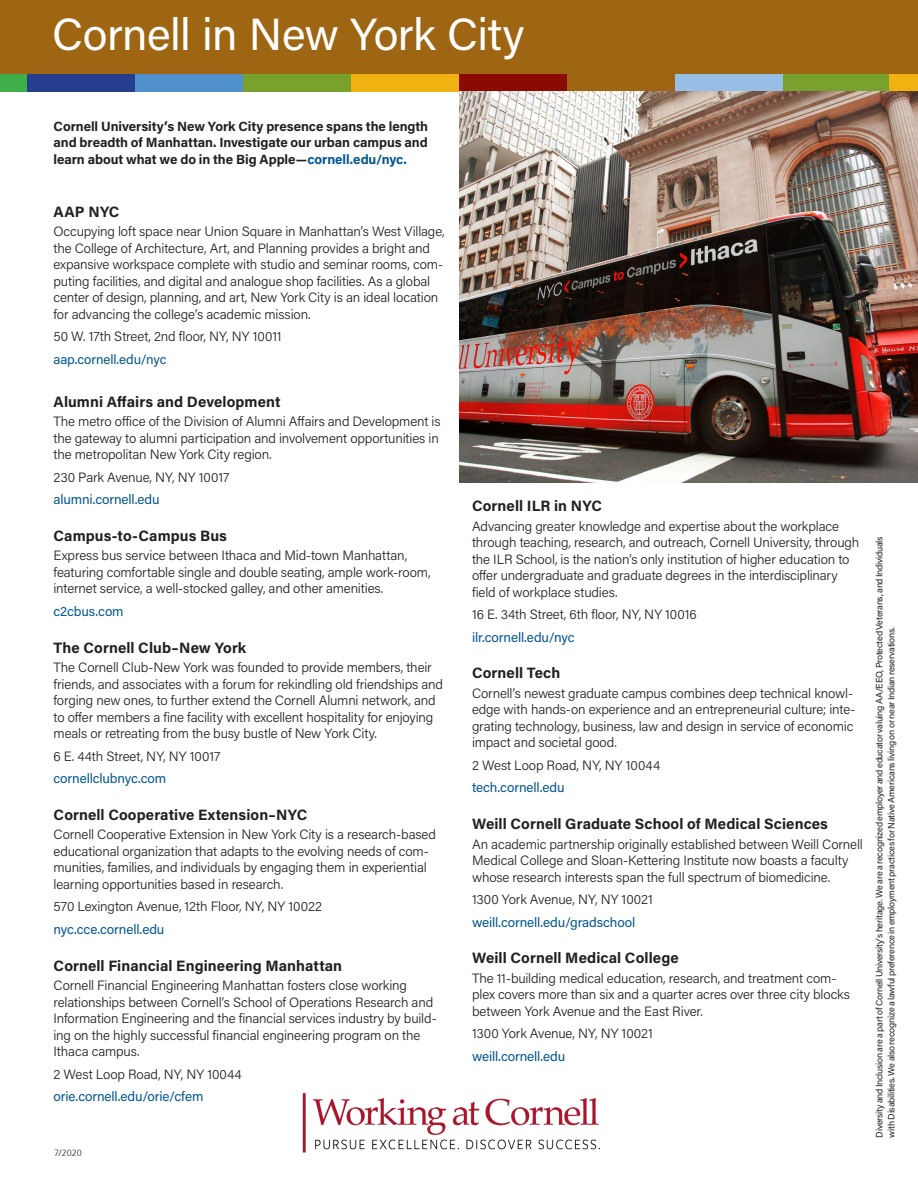
<style>
.page{position:relative;width:918px;height:1188px;background:#fff}
.page>*{position:absolute;margin:0;border:0;box-sizing:border-box;transform-origin:0 0}
._1-head{font:45px "Acumin Pro";letter-spacing:-.01em;color:#fff}
._3-head{font:700 15px "Acumin Pro";letter-spacing:.005em;color:#231f20}
.Normal_P_M{font:300 13.5px/16.5px "Acumin Pro";letter-spacing:-.01em;color:#231f20}
.Normal_P_M-2{font:13.5px "Acumin Pro";letter-spacing:-.01em;color:#005594}
.Normal_P_M-3{font:700 13.35px/16.5px "Acumin Pro";letter-spacing:-.005em;color:#231f20;text-align:justify}
.Normal_P_M-4{font:13.35px "Acumin Pro";letter-spacing:-.01em;color:#005594}
.Normal_P_M-5{font:9.15px/12px "Acumin Pro";letter-spacing:-.03em;color:#231f20}
._2-head{font:300 9px "Frutiger 45";color:#231f20}
.s1{color:#005594}
</style>
<div class="page">
<div style="left:27px;top:73px;width:108px;height:19px;background:#253f8e"></div>
<div style="left:135px;top:73px;width:108px;height:19px;background:#5090cc"></div>
<div style="left:243px;top:73px;width:108px;height:19px;background:#78a22d"></div>
<div style="left:351px;top:73px;width:108px;height:19px;background:#efb211"></div>
<div style="left:459px;top:73px;width:108px;height:19px;background:#8b0a02"></div>
<div style="left:567px;top:73px;width:108px;height:19px;background:#9e6512"></div>
<div style="left:675px;top:73px;width:108px;height:19px;background:#97bfe6"></div>
<div style="left:783px;top:73px;width:108px;height:19px;background:#78a22d"></div>
<div style="left:890px;top:73px;width:28px;height:19px;background:#efb211"></div>
<div style="left:0;top:73px;width:27px;height:19px;background:#40ae49"></div>
<img style="left:302px;top:1093px;width:298px;height:60px">
<div style="left:0;top:0;width:918px;height:74px;background:#9e6512"></div>
<img style="left:459px;top:92px;width:459px;height:390px">
<p class="_1-head" style="left:52px;top:3px;width:474px">Cornell in New York City</p>
<p class="Normal_P_M-3" style="left:54px;top:117px;width:376px">Cornell University’s New York City presence spans the length and breadth of Manhattan. Investigate our urban campus and learn about what we do in the Big Apple—<span class="s1">cornell.edu/nyc.</span></p>
<p class="_3-head" style="left:54px;top:201px;width:68px">AAP NYC</p>
<p class="Normal_P_M" style="left:54px;top:223px;width:393px">Occupying loft space near Union Square in Manhattan’s West Village, the College of Architecture, Art, and Planning provides a bright and expansive workspace complete with studio and seminar rooms, com&shy;puting facilities, and digital and analogue shop facilities. As a global center of design, planning, and art, New York City is an ideal location for advancing the college’s academic mission.</p>
<p class="Normal_P_M" style="left:54px;top:328px;width:230px">50 W. 17th Street, 2nd floor, NY, NY 10011</p>
<p class="Normal_P_M-4" style="left:54px;top:350px;width:114px">aap.cornell.edu/nyc</p>
<p class="_3-head" style="left:54px;top:391px;width:228px">Alumni Affairs and Development</p>
<p class="Normal_P_M" style="left:54px;top:413px;width:389px">The metro office of the Division of Alumni Affairs and Development is the gateway to alumni participation and involvement opportunities in the metropolitan New York City region.</p>
<p class="Normal_P_M" style="left:54px;top:468px;width:177px">230 Park Avenue, NY, NY 10017</p>
<p class="Normal_P_M-2" style="left:54px;top:490px;width:108px">alumni.cornell.edu</p>
<p class="_3-head" style="left:54px;top:525px;width:175px">Campus-to-Campus Bus</p>
<p class="Normal_P_M" style="left:54px;top:547px;width:379px">Express bus service between Ithaca and Mid-town Manhattan, featuring comfortable single and double seating, ample work-room, internet service, a well-stocked galley, and other amenities.</p>
<p class="Normal_P_M-2" style="left:54px;top:602px;width:72px">c2cbus.com</p>
<p class="_3-head" style="left:54px;top:637px;width:194px">The Cornell Club–New York</p>
<p class="Normal_P_M" style="left:54px;top:659px;width:391px">The Cornell Club-New York was founded to provide members, their friends, and associates with a forum for rekindling old friendships and forging new ones, to further extend the Cornell Alumni network, and to offer members a fine facility with excellent hospitality for enjoying meals or retreating from the busy bustle of New York City.</p>
<p class="Normal_P_M" style="left:54px;top:747px;width:168px">6 E. 44th Street, NY, NY 10017</p>
<p class="Normal_P_M-2" style="left:54px;top:769px;width:114px">cornellclubnyc.com</p>
<p class="_3-head" style="left:54px;top:804px;width:255px">Cornell Cooperative Extension–NYC</p>
<p class="Normal_P_M" style="left:54px;top:826px;width:384px">Cornell Cooperative Extension in New York City is a research-based educational organization that adapts to the evolving needs of com&shy;munities, families, and individuals by engaging them in experiential learning opportunities based in research.</p>
<p class="Normal_P_M" style="left:54px;top:898px;width:270px">570 Lexington Avenue, 12th Floor, NY, NY 10022</p>
<p class="Normal_P_M-2" style="left:54px;top:920px;width:112px">nyc.cce.cornell.edu</p>
<p class="_3-head" style="left:54px;top:955px;width:290px">Cornell Financial Engineering Manhattan</p>
<p class="Normal_P_M" style="left:54px;top:977px;width:385px">Cornell Financial Engineering Manhattan fosters close working relationships between Cornell’s School of Operations Research and Information Engineering and the financial services industry by build&shy;ing on the highly successful financial engineering program on the Ithaca campus.</p>
<p class="Normal_P_M" style="left:54px;top:1065px;width:190px">2 West Loop Road, NY, NY 10044</p>
<p class="Normal_P_M-2" style="left:54px;top:1087px;width:151px">orie.cornell.edu/orie/cfem</p>
<p class="_2-head" style="left:54px;top:1148px;width:29px">7/2020</p>
<p class="_3-head" style="left:472px;top:495px;width:132px">Cornell ILR in NYC</p>
<p class="Normal_P_M" style="left:472px;top:517px;width:389px">Advancing greater knowledge and expertise about the workplace through teaching, research, and outreach, Cornell University, through the ILR School, is the nation’s only institution of higher education to offer undergraduate and graduate degrees in the interdisciplinary field of workplace studies.</p>
<p class="Normal_P_M" style="left:472px;top:606px;width:226px">16 E. 34th Street, 6th floor, NY, NY 10016</p>
<p class="Normal_P_M-2" style="left:472px;top:627px;width:104px">ilr.cornell.edu/nyc</p>
<p class="_3-head" style="left:472px;top:663px;width:90px">Cornell Tech</p>
<p class="Normal_P_M" style="left:472px;top:684px;width:385px">Cornell’s newest graduate campus combines deep technical knowl&shy;edge with hands-on experience and an entrepreneurial culture; inte&shy;grating technology, business, law and design in service of economic impact and societal good.</p>
<p class="Normal_P_M" style="left:472px;top:756px;width:190px">2 West Loop Road, NY, NY 10044</p>
<p class="Normal_P_M-2" style="left:472px;top:778px;width:94px">tech.cornell.edu</p>
<p class="_3-head" style="left:472px;top:813px;width:358px">Weill Cornell Graduate School of Medical Sciences</p>
<p class="Normal_P_M" style="left:472px;top:835px;width:392px">An academic partnership originally established between Weill Cornell<br>Medical College and Sloan-Kettering Institute now boasts a faculty whose research interests span the full spectrum of biomedicine.</p>
<p class="Normal_P_M" style="left:472px;top:891px;width:183px">1300 York Avenue, NY, NY 10021</p>
<p class="Normal_P_M-2" style="left:472px;top:912px;width:165px">weill.cornell.edu/gradschool</p>
<p class="_3-head" style="left:472px;top:948px;width:208px">Weill Cornell Medical College</p>
<p class="Normal_P_M" style="left:472px;top:969px;width:379px">The 11-building medical education, research, and treatment com&shy;plex covers more than six and a quarter acres over three city blocks between York Avenue and the East River.</p>
<p class="Normal_P_M" style="left:472px;top:1025px;width:183px">1300 York Avenue, NY, NY 10021</p>
<p class="Normal_P_M-2" style="left:472px;top:1047px;width:95px">weill.cornell.edu</p>
<p class="Normal_P_M-5" style="left:873px;top:1138px;width:603px;rotate:-90deg">Diversity and Inclusion are a part of Cornell University’s heritage. We are a recognized employer and educator valuing AA/EEO, Protected Veterans, and Individuals with Disabilities. We also recognize a lawful preference in employment practices for Native Americans living on or near Indian reservations.</p>
</div>
